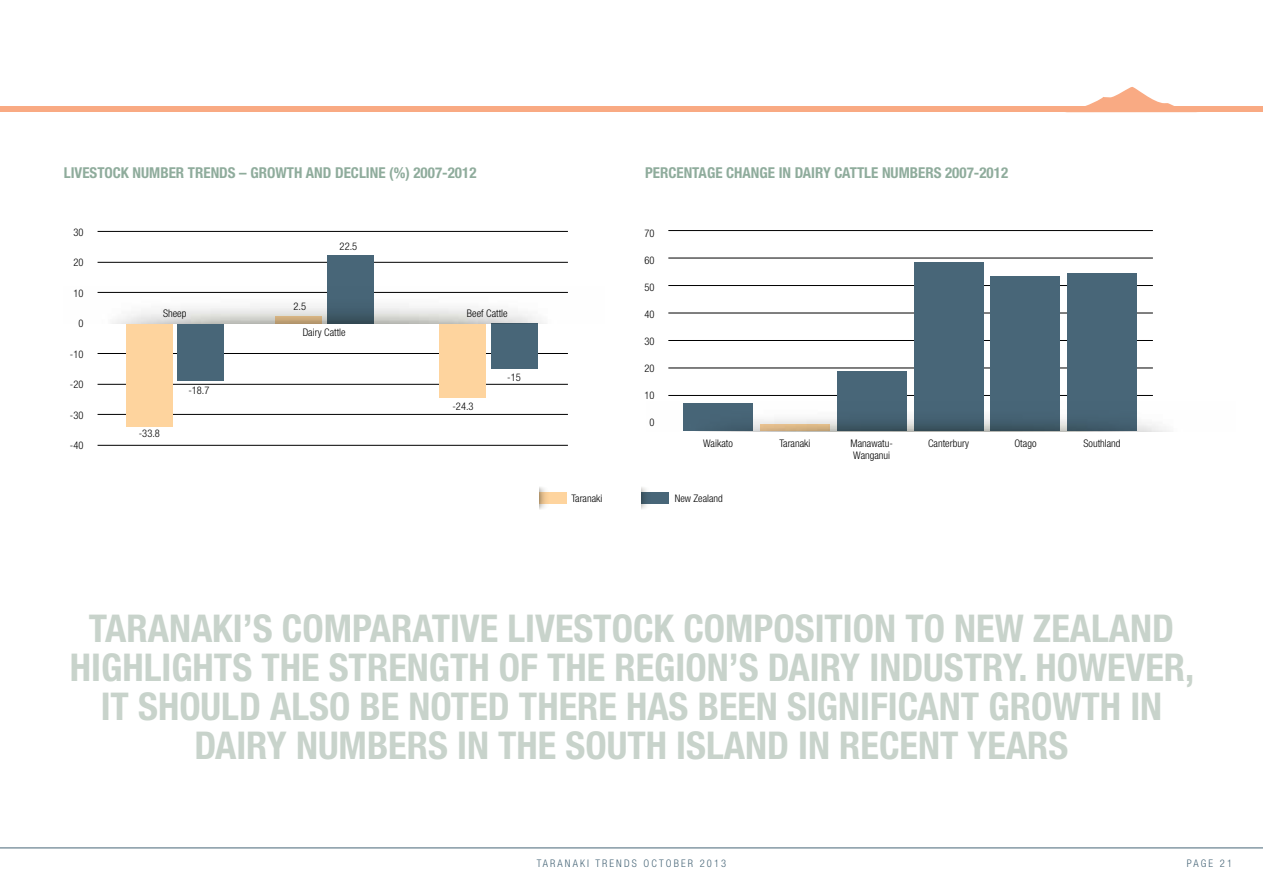
<style>
.page{position:relative;width:1263px;height:893px;background:#fff}
.page>*{position:absolute;margin:0;border:0;box-sizing:border-box;transform-origin:0 0}
.t1{font:700 condensed 38.25px/39px "Helvetica Neue LT Pro";color:#c8d3cb;text-align:center}
.t2{font:700 condensed 15px "Helvetica Neue LT Pro";color:#8fac9c}
.t3{font:300 condensed 10.5px/12px "Helvetica Neue LT Pro";color:#000}
.t4{font:300 condensed 10.5px "Helvetica Neue LT Pro";letter-spacing:.2em;color:#486678}
</style>
<div class="page">
<hr style="left:0;top:847px;width:1263px;height:1px;background:#486678">
<div style="left:0;top:106px;width:1263px;height:6px;background:#f9aa83"></div>
<svg style="left:1085px;top:87px;width:89px;height:19px"></svg>
<hr style="left:98px;top:231px;width:470px;height:1px;background:#000">
<hr style="left:98px;top:262px;width:470px;height:1px;background:#000">
<hr style="left:98px;top:353px;width:470px;height:1px;background:#000">
<hr style="left:98px;top:384px;width:470px;height:1px;background:#000">
<hr style="left:98px;top:414px;width:470px;height:1px;background:#000">
<hr style="left:98px;top:445px;width:470px;height:1px;background:#000">
<div style="left:491px;top:324px;width:46px;height:45px;background:#486678"></div>
<div style="left:439px;top:324px;width:47px;height:73px;background:#fed49e"></div>
<div style="left:327px;top:255px;width:46px;height:69px;background:#486678"></div>
<div style="left:178px;top:324px;width:46px;height:56px;background:#486678"></div>
<div style="left:126px;top:324px;width:47px;height:102px;background:#fed49e"></div>
<img style="left:97px;top:286px;width:471px;height:38px">
<div style="left:540px;top:492px;width:27px;height:12px;background:#fed49e"></div>
<div style="left:641px;top:492px;width:27px;height:12px;background:#486678"></div>
<img style="left:540px;top:487px;width:6px;height:22px">
<img style="left:641px;top:487px;width:6px;height:22px">
<hr style="left:668px;top:230px;width:485px;height:1px;background:#000">
<hr style="left:668px;top:258px;width:485px;height:1px;background:#000">
<hr style="left:668px;top:285px;width:485px;height:1px;background:#000">
<hr style="left:668px;top:313px;width:485px;height:1px;background:#000">
<hr style="left:668px;top:340px;width:485px;height:1px;background:#000">
<hr style="left:668px;top:368px;width:485px;height:1px;background:#000">
<hr style="left:668px;top:395px;width:485px;height:1px;background:#000">
<div style="left:1067px;top:274px;width:70px;height:157px;background:#486678"></div>
<div style="left:991px;top:276px;width:69px;height:155px;background:#486678"></div>
<div style="left:914px;top:262px;width:69px;height:169px;background:#486678"></div>
<div style="left:837px;top:372px;width:69px;height:59px;background:#486678"></div>
<img style="left:683px;top:401px;width:486px;height:30px">
<p class="t2" style="left:64px;top:164px;width:414px">LIVESTOCK NUMBER TRENDS – GROWTH AND DECLINE (%) 2007-2012</p>
<p class="t3" style="left:73px;top:226px;width:12px">30</p>
<p class="t3" style="left:73px;top:257px;width:12px">20</p>
<p class="t3" style="left:73px;top:287px;width:12px">10</p>
<p class="t3" style="left:78px;top:317px;width:7px">0</p>
<p class="t3" style="left:70px;top:348px;width:15px">-10</p>
<p class="t3" style="left:70px;top:378px;width:15px">-20</p>
<p class="t3" style="left:70px;top:409px;width:15px">-30</p>
<p class="t3" style="left:70px;top:439px;width:15px">-40</p>
<p class="t3" style="left:163px;top:307px;width:25px">Sheep</p>
<p class="t3" style="left:139px;top:428px;width:23px">-33.8</p>
<p class="t3" style="left:188px;top:384px;width:23px">-18.7</p>
<p class="t3" style="left:294px;top:300px;width:14px">2.5</p>
<p class="t3" style="left:340px;top:240px;width:19px">22.5</p>
<p class="t3" style="left:303px;top:326px;width:44px">Dairy Cattle</p>
<p class="t3" style="left:467px;top:307px;width:42px">Beef Cattle</p>
<p class="t3" style="left:452px;top:400px;width:23px">-24.3</p>
<p class="t3" style="left:507px;top:371px;width:15px">-15</p>
<p class="t2" style="left:645px;top:164px;width:365px">PERCENTAGE CHANGE IN DAIRY CATTLE NUMBERS 2007-2012</p>
<p class="t3" style="left:644px;top:227px;width:12px">70</p>
<p class="t3" style="left:644px;top:254px;width:12px">60</p>
<p class="t3" style="left:644px;top:281px;width:12px">50</p>
<p class="t3" style="left:644px;top:308px;width:12px">40</p>
<p class="t3" style="left:644px;top:335px;width:12px">30</p>
<p class="t3" style="left:644px;top:362px;width:12px">20</p>
<p class="t3" style="left:644px;top:389px;width:12px">10</p>
<p class="t3" style="left:649px;top:416px;width:7px">0</p>
<p class="t3" style="left:703px;top:438px;width:31px">Waikato</p>
<p class="t3" style="left:779px;top:438px;width:33px">Taranaki</p>
<p class="t3" style="left:851px;top:438px;width:44px">Manawatu-<br>Wanganui</p>
<p class="t3" style="left:928px;top:438px;width:42px">Canterbury</p>
<p class="t3" style="left:1014px;top:438px;width:24px">Otago</p>
<p class="t3" style="left:1083px;top:438px;width:39px">Southland</p>
<p class="t3" style="left:571px;top:492px;width:32px">Taranaki</p>
<p class="t3" style="left:675px;top:492px;width:50px">New Zealand</p>
<p class="t1" style="left:70px;top:609px;width:1126px">TARANAKI’S COMPARATIVE LIVESTOCK COMPOSITION TO NEW ZEALAND HIGHLIGHTS THE STRENGTH OF THE REGION’S DAIRY INDUSTRY. HOWEVER, IT SHOULD ALSO BE NOTED THERE HAS BEEN SIGNIFICANT GROWTH IN DAIRY NUMBERS IN THE SOUTH ISLAND IN RECENT YEARS</p>
<p class="t4" style="left:537px;top:857px;width:191px">TARANAKI TRENDS OCTOBER 2013</p>
<p class="t4" style="left:1187px;top:857px;width:47px">PAGE 21</p>
</div>
